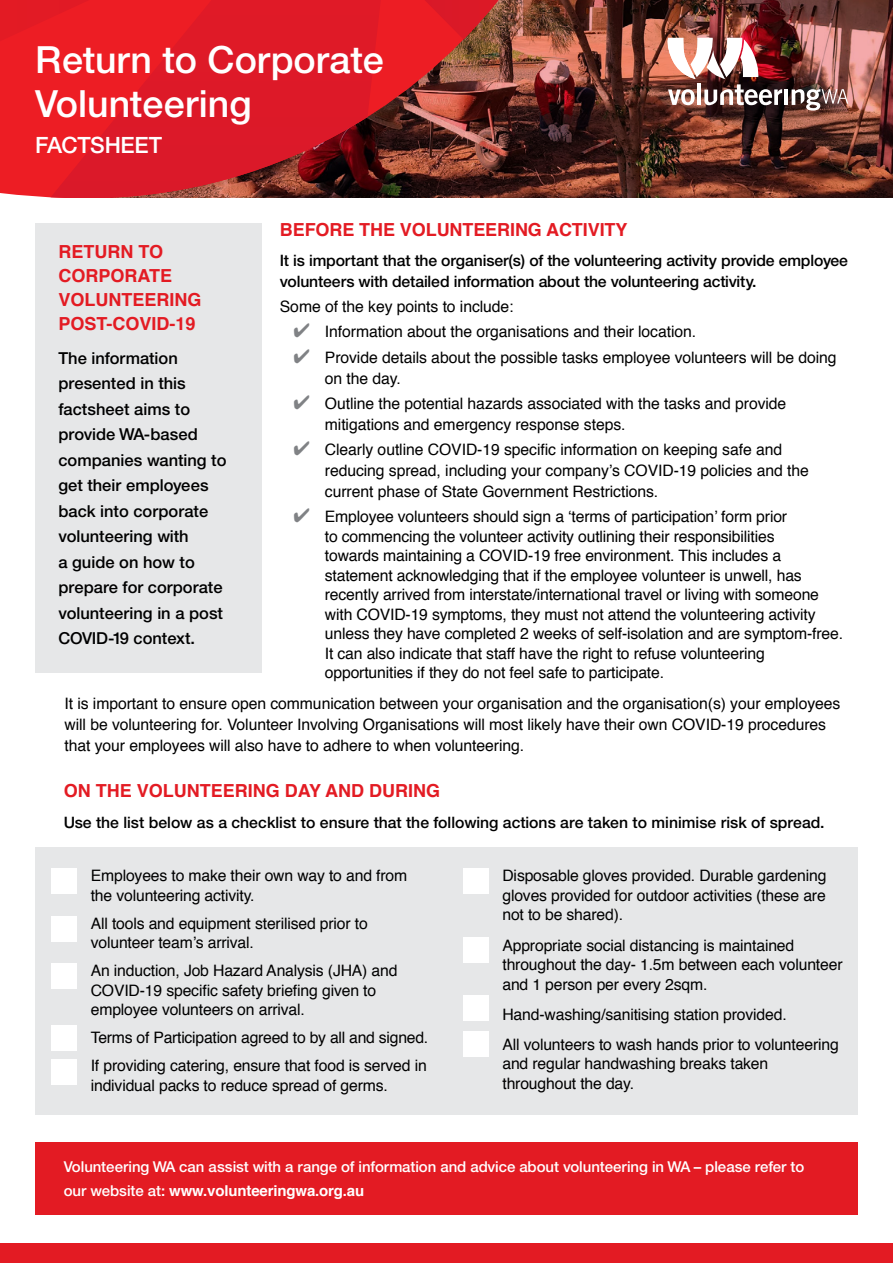
<style>
.page{position:relative;width:893px;height:1263px;background:#fff}
.page>*{position:absolute;margin:0;border:0;box-sizing:border-box;transform-origin:0 0}
.t1{font:500 37.5px/44.4px "Helvetica Neue";color:#fff}
.t2{font:500 22.5px "Helvetica Neue";letter-spacing:-.015em;color:#fff}
.t3{font:700 18px/24px "Helvetica";color:#e31b23}
.t4{font:500 16.5px/25.5px "Helvetica Neue";color:#000}
.t5{font:15.75px/19.5px "Helvetica";letter-spacing:-.01em;color:#000}
.t6{font:500 15.75px/21px "Helvetica Neue";letter-spacing:-.01em;color:#000}
.t7{font:500 15px/24px "Helvetica Neue";letter-spacing:-.005em;color:#fff}
.s1{color:#808285}
.s2{font-family:"Helvetica";font-weight:700}
</style>
<div class="page">
<img style="left:499px;top:0;width:394px;height:198px">
<img style="left:0;top:0;width:499px;height:198px">
<svg style="left:51px;top:0;width:330px;height:198px;background:#ce1a25"></svg>
<svg style="left:0;top:0;width:89px;height:41px;background:#e71b24"></svg>
<svg style="left:424px;top:0;width:75px;height:40px;background:#cc292a"></svg>
<div style="left:35px;top:223px;width:227px;height:450px;background:#e6e7e8"></div>
<img style="left:665px;top:38px;width:117px;height:67px">
<hr style="left:784px;top:89px;width:4px;height:16px;background:#fff">
<svg style="left:791px;top:89px;width:57px;height:22px"></svg>
<div style="left:0;top:1244px;width:893px;height:19px;background:#e31b23"></div>
<div style="left:35px;top:1142px;width:823px;height:73px;background:#e31b23"></div>
<div style="left:35px;top:847px;width:823px;height:267px;background:#e6e7e8"></div>
<div style="left:51px;top:868px;width:26px;height:25px;background:#fff"></div>
<div style="left:51px;top:916px;width:26px;height:26px;background:#fff"></div>
<div style="left:51px;top:963px;width:26px;height:26px;background:#fff"></div>
<div style="left:51px;top:1025px;width:26px;height:25px;background:#fff"></div>
<div style="left:51px;top:1059px;width:26px;height:25px;background:#fff"></div>
<div style="left:463px;top:868px;width:26px;height:25px;background:#fff"></div>
<div style="left:463px;top:937px;width:26px;height:25px;background:#fff"></div>
<div style="left:463px;top:995px;width:26px;height:26px;background:#fff"></div>
<div style="left:463px;top:1031px;width:26px;height:25px;background:#fff"></div>
<p class="t1" style="left:35px;top:37px;width:350px">Return to Corporate<br>Volunteering</p>
<p class="t2" style="left:35px;top:131px;width:128px">FACTSHEET</p>
<p class="t3" style="left:280px;top:218px;width:349px">BEFORE THE VOLUNTEERING ACTIVITY</p>
<p class="t6" style="left:280px;top:249px;width:570px">It is important that the organiser(s) of the volunteering activity provide employee volunteers with detailed information about the volunteering activity.</p>
<p class="t5" style="left:280px;top:297px;width:235px">Some of the key points to include:</p>
<p class="t5" style="left:293px;top:322px;width:404px"><span class="s1">✔</span> Information about the organisations and their location.</p>
<p class="t5" style="left:325px;top:347px;width:513px;line-height:21px;text-indent:-31px"><span class="s1">✔</span> Provide details about the possible tasks employee volunteers will be doing on the day.</p>
<p class="t5" style="left:325px;top:393px;width:463px;line-height:21px;text-indent:-31px"><span class="s1">✔</span> Outline the potential hazards associated with the tasks and provide mitigations and emergency response steps.</p>
<p class="t5" style="left:325px;top:439px;width:485px;line-height:21px;text-indent:-31px"><span class="s1">✔</span> Clearly outline COVID-19 specific information on keeping safe and reducing spread, including your company’s COVID-19 policies and the current phase of State Government Restrictions.</p>
<p class="t5" style="left:325px;top:507px;width:520px;text-indent:-31px"><span class="s1">✔</span> Employee volunteers should sign a ‘terms of participation’ form prior<br>to commencing the volunteer activity outlining their responsibilities<br>towards maintaining a COVID-19 free environment. This includes a statement acknowledging that if the employee volunteer is unwell, has recently arrived from interstate/international travel or living with someone with COVID-19 symptoms, they must not attend the volunteering activity unless they have completed 2 weeks of self-isolation and are symptom-free.<br>It can also indicate that staff have the right to refuse volunteering opportunities if they do not feel safe to participate.</p>
<p class="t5" style="left:64px;top:693px;width:777px;line-height:21px">It is important to ensure open communication between your organisation and the organisation(s) your employees will be volunteering for. Volunteer Involving Organisations will most likely have their own COVID-19 procedures that your employees will also have to adhere to when volunteering.</p>
<p class="t3" style="left:58px;top:239px;width:145px">RETURN TO<br>CORPORATE<br>VOLUNTEERING<br>POST-COVID-19</p>
<p class="t4" style="left:58px;top:345px;width:170px">The information presented in this factsheet aims to provide WA-based companies wanting to get their employees back into corporate volunteering with<br>a guide on how to prepare for corporate volunteering in a post<br>COVID-19 context.</p>
<p class="t3" style="left:64px;top:778px;width:378px">ON THE VOLUNTEERING DAY AND DURING</p>
<p class="t6" style="left:64px;top:811px;width:762px">Use the list below as a checklist to ensure that the following actions are taken to minimise risk of spread.</p>
<p class="t5" style="left:91px;top:866px;width:318px">Employees to make their own way to and from the volunteering activity.</p>
<p class="t5" style="left:91px;top:914px;width:278px">All tools and equipment sterilised prior to volunteer team’s arrival.</p>
<p class="t5" style="left:91px;top:961px;width:308px">An induction, Job Hazard Analysis (JHA) and<br>COVID-19 specific safety briefing given to employee volunteers on arrival.</p>
<p class="t5" style="left:91px;top:1028px;width:339px">Terms of Participation agreed to by all and signed.</p>
<p class="t5" style="left:91px;top:1056px;width:338px">If providing catering, ensure that food is served in individual packs to reduce spread of germs.</p>
<p class="t5" style="left:502px;top:866px;width:325px;text-align:justify">Disposable gloves provided. Durable gardening gloves provided for outdoor activities (these are not to be shared).</p>
<p class="t5" style="left:502px;top:936px;width:342px">Appropriate social distancing is maintained throughout the day- 1.5m between each volunteer and 1 person per every 2sqm.</p>
<p class="t5" style="left:502px;top:1005px;width:286px">Hand-washing/sanitising station provided.</p>
<p class="t5" style="left:502px;top:1035px;width:338px">All volunteers to wash hands prior to volunteering and regular handwashing breaks taken throughout the day.</p>
<p class="t7" style="left:64px;top:1154px;width:742px">Volunteering WA can assist with a range of information and advice about volunteering in WA – please refer to our website at: <span class="s2">www.volunteeringwa.org.au</span></p>
</div>
